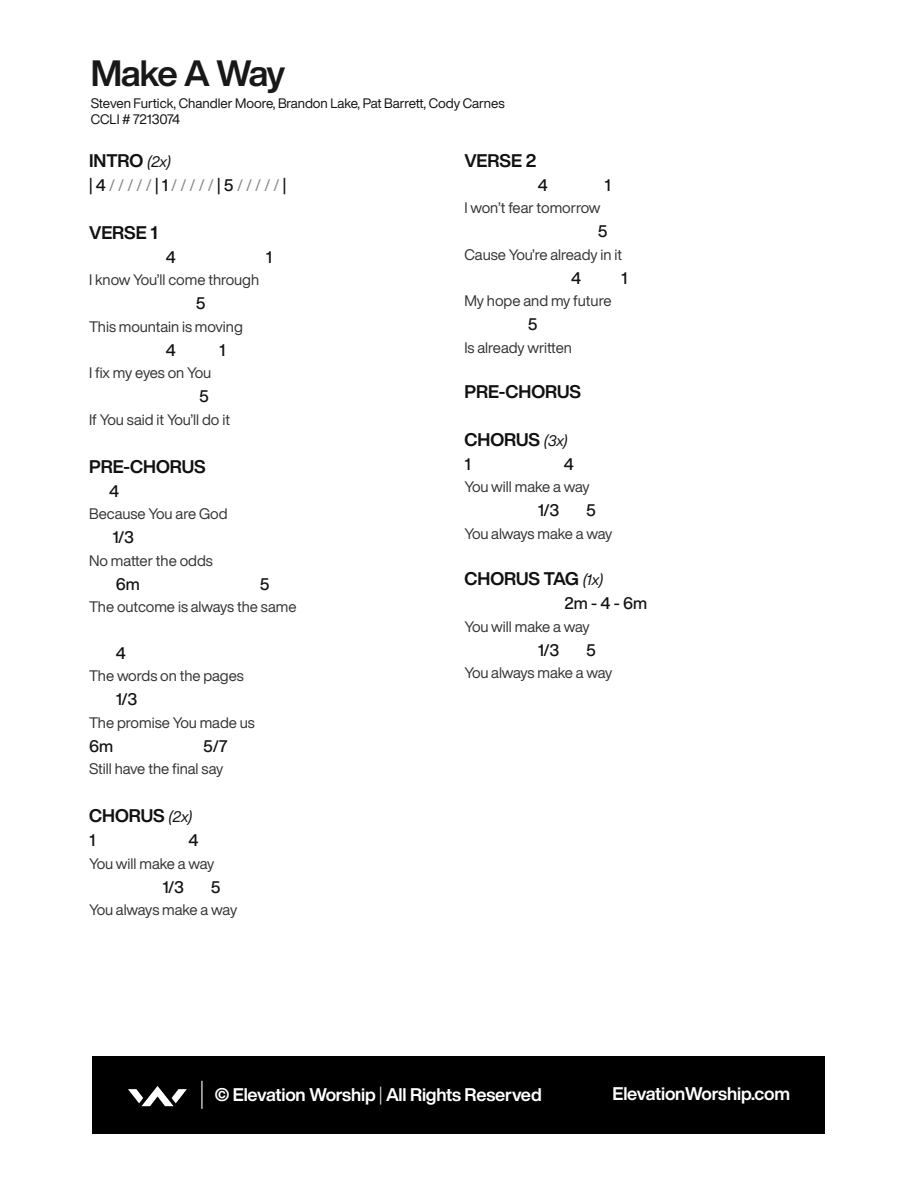
<style>
.page{position:relative;width:918px;height:1188px;background:#fff}
.page>*{position:absolute;margin:0;border:0;box-sizing:border-box;transform-origin:0 0}
.t1{font:700 36px "Helvetica Now Display";letter-spacing:-.045em;color:#181818}
.t2{font:700 18px "Helvetica Now Display";color:#121111}
.t3{font:700 18px "Helvetica Now Display";letter-spacing:-.01em;color:#fff}
.t4{font:500 16.5px "Helvetica Now Display";letter-spacing:-.005em;color:#131313}
.t5{font:16.5px "Helvetica Now Display";color:#888787}
.t6{font:15px "Helvetica Now Display";letter-spacing:-.005em;color:#343433}
.t7{font:15px "Helvetica Now Display";letter-spacing:-.025em;color:#343433}
.t8{font:13.5px/16.5px "Helvetica Now Display";color:#121111}
.s1{font-weight:400;font-style:italic;font-size:15px}
.s2{font-weight:500;color:#131313}
.s3{font-weight:300}
</style>
<div class="page">
<div style="left:93px;top:1056px;width:732px;height:78px;background:#000"></div>
<svg style="left:128px;top:1086px;width:59px;height:20px"></svg>
<svg style="left:201px;top:1081px;width:1px;height:28px"></svg>
<h1 class="t1" style="left:91px;top:48px;width:196px">Make A Way</h1>
<p class="t8" style="left:91px;top:95px;width:416px">Steven Furtick, Chandler Moore, Brandon Lake, Pat Barrett, Cody Carnes<br>CCLI # 7213074</p>
<p class="t2" style="left:89px;top:148px;width:84px">INTRO <span class="s1">(2x)</span></p>
<p class="t5" style="left:89px;top:174px;width:199px"><span class="s2">| 4</span> / / / / / <span class="s2">| 1</span> / / / / / <span class="s2">| 5</span> / / / / / <span class="s2">|</span></p>
<p class="t2" style="left:89px;top:220px;width:70px">VERSE 1</p>
<p class="t4" style="left:166px;top:246px;width:11px">4</p>
<p class="t4" style="left:266px;top:246px;width:8px">1</p>
<p class="t6" style="left:89px;top:270px;width:172px">I know You’ll come through</p>
<p class="t4" style="left:196px;top:292px;width:11px">5</p>
<p class="t6" style="left:89px;top:316px;width:155px">This mountain is moving</p>
<p class="t4" style="left:166px;top:339px;width:11px">4</p>
<p class="t4" style="left:219px;top:339px;width:8px">1</p>
<p class="t7" style="left:89px;top:363px;width:124px">I fix my eyes on You</p>
<p class="t4" style="left:199px;top:385px;width:11px">5</p>
<p class="t6" style="left:89px;top:409px;width:142px">If You said it You’ll do it</p>
<p class="t2" style="left:89px;top:454px;width:118px">PRE-CHORUS</p>
<p class="t4" style="left:109px;top:480px;width:11px">4</p>
<p class="t6" style="left:89px;top:504px;width:140px">Because You are God</p>
<p class="t4" style="left:112px;top:526px;width:23px">1/3</p>
<p class="t6" style="left:89px;top:550px;width:125px">No matter the odds</p>
<p class="t4" style="left:116px;top:573px;width:26px">6m</p>
<p class="t4" style="left:260px;top:573px;width:11px">5</p>
<p class="t6" style="left:89px;top:597px;width:209px">The outcome is always the same</p>
<p class="t4" style="left:116px;top:642px;width:11px">4</p>
<p class="t6" style="left:89px;top:666px;width:156px">The words on the pages</p>
<p class="t4" style="left:116px;top:688px;width:23px">1/3</p>
<p class="t6" style="left:89px;top:712px;width:167px">The promise You made us</p>
<p class="t4" style="left:89px;top:735px;width:26px">6m</p>
<p class="t4" style="left:203px;top:735px;width:26px">5/7</p>
<p class="t6" style="left:89px;top:759px;width:136px">Still have the final say</p>
<p class="t2" style="left:89px;top:804px;width:105px">CHORUS <span class="s1">(2x)</span></p>
<p class="t4" style="left:89px;top:829px;width:8px">1</p>
<p class="t4" style="left:189px;top:829px;width:11px">4</p>
<p class="t6" style="left:89px;top:853px;width:127px">You will make a way</p>
<p class="t4" style="left:162px;top:876px;width:23px">1/3</p>
<p class="t4" style="left:211px;top:876px;width:11px">5</p>
<p class="t6" style="left:89px;top:900px;width:150px">You always make a way</p>
<p class="t2" style="left:464px;top:148px;width:74px">VERSE 2</p>
<p class="t4" style="left:538px;top:174px;width:11px">4</p>
<p class="t4" style="left:604px;top:174px;width:8px">1</p>
<p class="t6" style="left:464px;top:198px;width:138px">I won’t fear tomorrow</p>
<p class="t4" style="left:598px;top:220px;width:11px">5</p>
<p class="t6" style="left:464px;top:244px;width:159px">Cause You’re already in it</p>
<p class="t4" style="left:571px;top:267px;width:11px">4</p>
<p class="t4" style="left:621px;top:267px;width:8px">1</p>
<p class="t6" style="left:464px;top:291px;width:149px">My hope and my future</p>
<p class="t4" style="left:528px;top:313px;width:11px">5</p>
<p class="t6" style="left:464px;top:337px;width:109px">Is already written</p>
<p class="t2" style="left:464px;top:379px;width:118px">PRE-CHORUS</p>
<p class="t2" style="left:464px;top:427px;width:105px">CHORUS <span class="s1">(3x)</span></p>
<p class="t4" style="left:464px;top:453px;width:8px">1</p>
<p class="t4" style="left:564px;top:453px;width:11px">4</p>
<p class="t6" style="left:464px;top:477px;width:127px">You will make a way</p>
<p class="t4" style="left:538px;top:499px;width:23px">1/3</p>
<p class="t4" style="left:586px;top:499px;width:11px">5</p>
<p class="t6" style="left:464px;top:523px;width:150px">You always make a way</p>
<p class="t2" style="left:464px;top:567px;width:141px">CHORUS TAG <span class="s1">(1x)</span></p>
<p class="t4" style="left:564px;top:592px;width:84px">2m - 4 - 6m</p>
<p class="t6" style="left:464px;top:616px;width:127px">You will make a way</p>
<p class="t4" style="left:538px;top:639px;width:23px">1/3</p>
<p class="t4" style="left:586px;top:639px;width:11px">5</p>
<p class="t6" style="left:464px;top:663px;width:150px">You always make a way</p>
<p class="t3" style="left:215px;top:1082px;width:328px">© Elevation Worship <span class="s3">|</span> All Rights Reserved</p>
<p class="t3" style="left:613px;top:1082px;width:179px">ElevationWorship.com</p>
</div>
